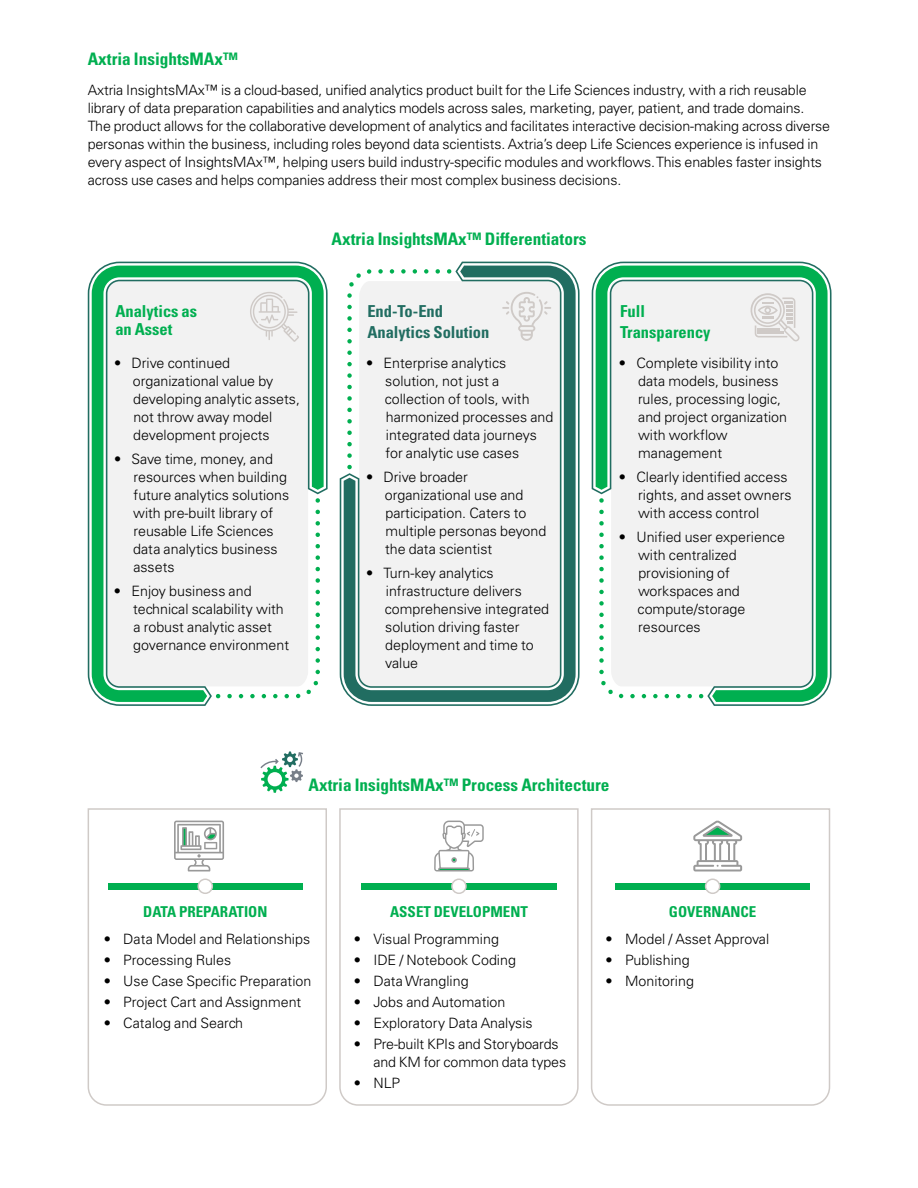
<style>
.page{position:relative;width:918px;height:1188px;background:#fff}
.page>*{position:absolute;margin:0;border:0;box-sizing:border-box;transform-origin:0 0}
.t1{font:700 condensed 17.25px "Univers LT Std";color:#00af50}
.t2{font:700 condensed 16.5px/18px "Univers LT Std";color:#00af50}
.t3{font:700 condensed 16.5px/21px "Univers LT Std";color:#216d61}
.t4{font:700 condensed 15px "Univers LT Std";color:#00af50}
.t5{font:300 14.25px/18px "Univers LT Std";color:#000}
</style>
<div class="page">
<svg style="left:88px;top:262px;width:240px;height:444px"></svg>
<svg style="left:92px;top:266px;width:232px;height:436px;fill:#f2f2f2"></svg>
<svg style="left:316px;top:578px;width:4px;height:5px"></svg>
<svg style="left:316px;top:567px;width:4px;height:4px"></svg>
<svg style="left:316px;top:555px;width:4px;height:5px"></svg>
<svg style="left:316px;top:544px;width:4px;height:4px"></svg>
<svg style="left:316px;top:533px;width:4px;height:4px"></svg>
<svg style="left:316px;top:521px;width:4px;height:5px"></svg>
<svg style="left:316px;top:510px;width:4px;height:4px"></svg>
<svg style="left:316px;top:498px;width:4px;height:5px"></svg>
<svg style="left:239px;top:590px;width:81px;height:108px"></svg>
<svg style="left:227px;top:694px;width:5px;height:4px"></svg>
<svg style="left:216px;top:694px;width:4px;height:4px"></svg>
<svg style="left:592px;top:262px;width:240px;height:444px"></svg>
<svg style="left:596px;top:266px;width:232px;height:436px;fill:#f2f2f2"></svg>
<svg style="left:599px;top:578px;width:5px;height:5px"></svg>
<svg style="left:599px;top:567px;width:5px;height:4px"></svg>
<svg style="left:599px;top:555px;width:5px;height:5px"></svg>
<svg style="left:599px;top:544px;width:5px;height:4px"></svg>
<svg style="left:599px;top:533px;width:5px;height:4px"></svg>
<svg style="left:599px;top:521px;width:5px;height:5px"></svg>
<svg style="left:599px;top:510px;width:5px;height:4px"></svg>
<svg style="left:599px;top:498px;width:5px;height:5px"></svg>
<svg style="left:599px;top:590px;width:81px;height:108px"></svg>
<svg style="left:687px;top:694px;width:5px;height:4px"></svg>
<svg style="left:699px;top:694px;width:4px;height:4px"></svg>
<svg style="left:340px;top:262px;width:240px;height:444px"></svg>
<svg style="left:344px;top:266px;width:232px;height:436px;fill:#f2f2f2"></svg>
<svg style="left:347px;top:385px;width:5px;height:4px"></svg>
<svg style="left:347px;top:396px;width:5px;height:5px"></svg>
<svg style="left:347px;top:408px;width:5px;height:4px"></svg>
<svg style="left:347px;top:419px;width:5px;height:5px"></svg>
<svg style="left:347px;top:431px;width:5px;height:4px"></svg>
<svg style="left:347px;top:442px;width:5px;height:4px"></svg>
<svg style="left:347px;top:453px;width:5px;height:5px"></svg>
<svg style="left:347px;top:465px;width:5px;height:4px"></svg>
<svg style="left:347px;top:269px;width:81px;height:109px"></svg>
<svg style="left:436px;top:269px;width:4px;height:5px"></svg>
<svg style="left:447px;top:269px;width:4px;height:5px"></svg>
<svg style="left:502px;top:292px;width:49px;height:49px"></svg>
<svg style="left:250px;top:292px;width:49px;height:50px"></svg>
<svg style="left:748px;top:293px;width:52px;height:49px"></svg>
<svg style="left:87px;top:808px;width:240px;height:298px"></svg>
<svg style="left:339px;top:808px;width:240px;height:298px"></svg>
<svg style="left:591px;top:808px;width:240px;height:298px"></svg>
<div style="left:108px;top:883px;width:195px;height:7px;background:#00af50"></div>
<div style="left:198px;top:879px;width:14px;height:14px;background:#fff;border-radius:50%"></div>
<div style="left:197px;top:878px;width:16px;height:16px;border:2px solid #fff;border-radius:50%"></div>
<div style="left:361px;top:883px;width:195px;height:7px;background:#00af50"></div>
<div style="left:452px;top:879px;width:14px;height:14px;background:#fff;border-radius:50%"></div>
<div style="left:451px;top:878px;width:16px;height:16px;border:2px solid #fff;border-radius:50%"></div>
<div style="left:615px;top:883px;width:195px;height:7px;background:#00af50"></div>
<div style="left:706px;top:879px;width:14px;height:14px;background:#fff;border-radius:50%"></div>
<div style="left:705px;top:878px;width:15px;height:16px;border:2px solid #fff;border-radius:50%"></div>
<svg style="left:434px;top:821px;width:50px;height:50px"></svg>
<svg style="left:693px;top:820px;width:49px;height:51px"></svg>
<svg style="left:174px;top:821px;width:50px;height:50px"></svg>
<svg style="left:260px;top:751px;width:43px;height:42px"></svg>
<p class="t1" style="left:88px;top:49px;width:152px">Axtria InsightsMAx™</p>
<p class="t5" style="left:88px;top:81px;width:744px">Axtria InsightsMAx™ is a cloud-based, unified analytics product built for the Life Sciences industry, with a rich reusable library of data preparation capabilities and analytics models across sales, marketing, payer, patient, and trade domains.<br>The product allows for the collaborative development of analytics and facilitates interactive decision-making across diverse personas within the business, including roles beyond data scientists. Axtria’s deep Life Sciences experience is infused in every aspect of InsightsMAx™, helping users build industry-specific modules and workflows. This enables faster insights across use cases and helps companies address their most complex business decisions.</p>
<p class="t2" style="left:115px;top:303px;width:83px">Analytics as an Asset</p>
<p class="t5" style="left:133px;top:354px;width:169px;text-indent:-19px">• Drive continued organizational value by developing analytic assets, not throw away model development projects</p>
<p class="t5" style="left:133px;top:450px;width:158px;text-indent:-19px">• Save time, money, and resources when building future analytics solutions with pre-built library of reusable Life Sciences data analytics business assets</p>
<p class="t5" style="left:133px;top:582px;width:158px;text-indent:-19px">• Enjoy business and technical scalability with a robust analytic asset governance environment</p>
<p class="t1" style="left:332px;top:229px;width:256px">Axtria InsightsMAx™ Differentiators</p>
<p class="t3" style="left:367px;top:301px;width:124px">End-To-End<br>Analytics Solution</p>
<p class="t5" style="left:385px;top:354px;width:170px;text-indent:-19px">• Enterprise analytics solution, not just a collection of tools, with harmonized processes and integrated data journeys for analytic use cases</p>
<p class="t5" style="left:385px;top:468px;width:163px;text-indent:-19px">• Drive broader organizational use and participation. Caters to multiple personas beyond the data scientist</p>
<p class="t5" style="left:385px;top:564px;width:166px;text-indent:-19px">• Turn-key analytics infrastructure delivers comprehensive integrated solution driving faster deployment and time to value</p>
<p class="t2" style="left:620px;top:301px;width:92px;line-height:21px">Full<br>Transparency</p>
<p class="t5" style="left:638px;top:354px;width:151px;text-indent:-19px">• Complete visibility into data models, business rules, processing logic, and project organization with workflow management</p>
<p class="t5" style="left:638px;top:468px;width:155px;text-indent:-19px">• Clearly identified access rights, and asset owners with access control</p>
<p class="t5" style="left:638px;top:528px;width:149px;text-indent:-19px">• Unified user experience with centralized provisioning of workspaces and compute/storage resources</p>
<p class="t1" style="left:309px;top:775px;width:302px">Axtria InsightsMAx™ Process Architecture</p>
<p class="t4" style="left:143px;top:903px;width:126px">DATA PREPARATION</p>
<p class="t4" style="left:390px;top:903px;width:139px">ASSET DEVELOPMENT</p>
<p class="t4" style="left:669px;top:903px;width:89px">GOVERNANCE</p>
<p class="t5" style="left:104px;top:930px;width:208px">• Data Model and Relationships</p>
<p class="t5" style="left:104px;top:951px;width:129px">• Processing Rules</p>
<p class="t5" style="left:104px;top:972px;width:209px">• Use Case Specific Preparation</p>
<p class="t5" style="left:104px;top:993px;width:199px">• Project Cart and Assignment</p>
<p class="t5" style="left:104px;top:1014px;width:141px">• Catalog and Search</p>
<p class="t5" style="left:354px;top:930px;width:147px">• Visual Programming</p>
<p class="t5" style="left:354px;top:951px;width:164px">• IDE / Notebook Coding</p>
<p class="t5" style="left:354px;top:972px;width:116px">• Data Wrangling</p>
<p class="t5" style="left:354px;top:993px;width:153px">• Jobs and Automation</p>
<p class="t5" style="left:354px;top:1014px;width:180px">• Exploratory Data Analysis</p>
<p class="t5" style="left:373px;top:1035px;width:194px;text-indent:-19px">• Pre-built KPIs and Storyboards and KM for common data types</p>
<p class="t5" style="left:354px;top:1074px;width:48px">• NLP</p>
<p class="t5" style="left:606px;top:930px;width:165px">• Model / Asset Approval</p>
<p class="t5" style="left:606px;top:951px;width:86px">• Publishing</p>
<p class="t5" style="left:606px;top:972px;width:90px">• Monitoring</p>
</div>
